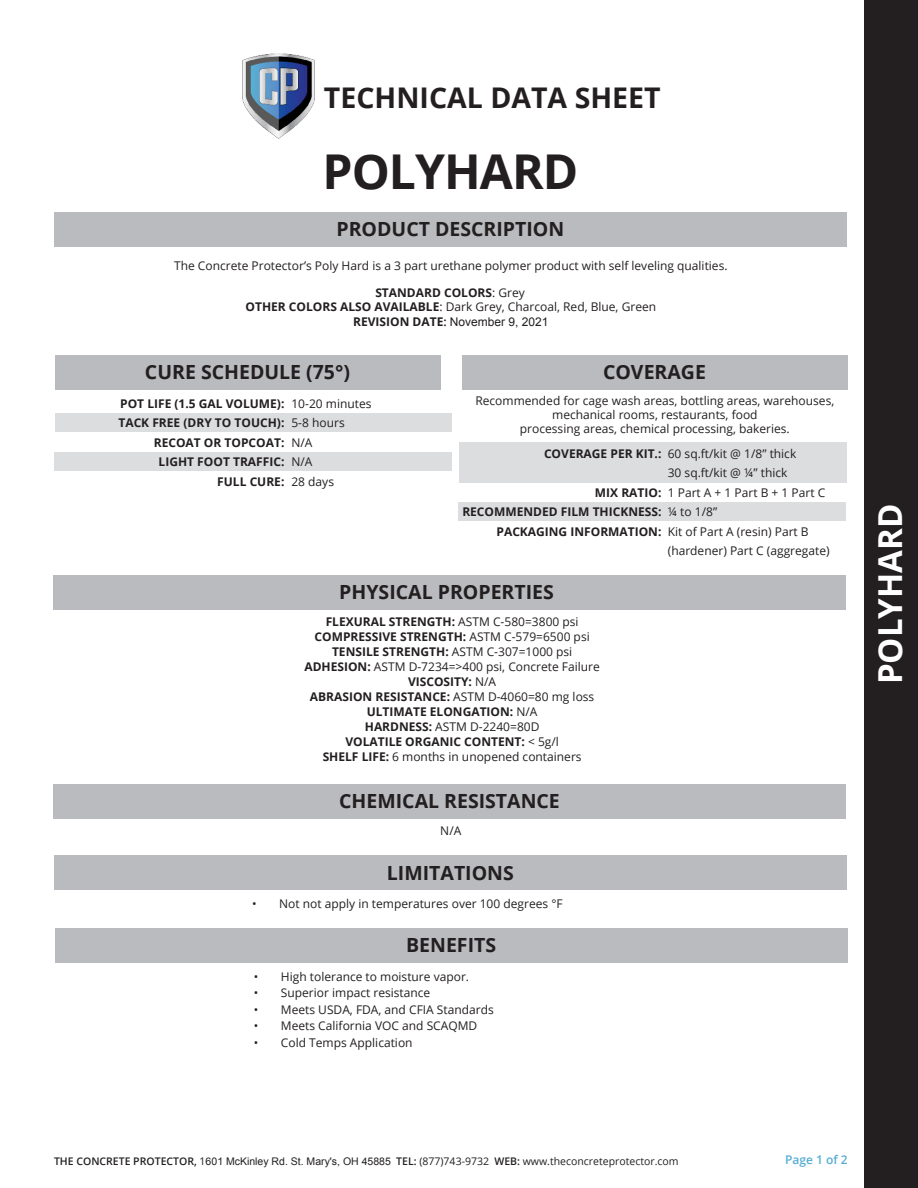
<style>
.page{position:relative;width:918px;height:1188px;background:#fff}
.page>*{position:absolute;margin:0;border:0;box-sizing:border-box;transform-origin:0 0}
.t1{font:700 48px "Open Sans";letter-spacing:-.02em;color:#231f20}
.t2{font:700 33px "Open Sans";color:#fff}
.t3{font:700 28.5px "Open Sans";color:#231f20}
.t4{font:700 19.5px "Open Sans";color:#231f20}
.t5{font:12px "Open Sans";color:#231f20}
.t6{font:700 12px/14.5px "Open Sans";color:#231f20;text-align:center}
.t7{font:600 12px "Open Sans";color:#56add4}
.t8{font:10.5px "Open Sans";color:#231f20}
.s1{font-weight:400}
.s2{font-weight:600}
.s3{font-family:"Arial";font-weight:400}
.s4{font-weight:700}
.s5{font-family:"Arial"}
</style>
<div class="page">
<div style="left:865px;top:0;width:53px;height:1188px;background:#231f20"></div>
<div style="left:55px;top:212px;width:792px;height:34px;background:#babbbe"></div>
<div style="left:55px;top:355px;width:386px;height:34px;background:#babbbe"></div>
<div style="left:55px;top:413px;width:397px;height:18px;background:#dcdddf"></div>
<div style="left:462px;top:355px;width:386px;height:34px;background:#babbbe"></div>
<div style="left:54px;top:452px;width:398px;height:19px;background:#dcdddf"></div>
<div style="left:459px;top:443px;width:387px;height:40px;background:#dcdddf"></div>
<div style="left:459px;top:502px;width:387px;height:18px;background:#dcdddf"></div>
<div style="left:54px;top:575px;width:792px;height:35px;background:#babbbe"></div>
<img style="left:243px;top:53px;width:71px;height:85px">
<div style="left:54px;top:784px;width:792px;height:34px;background:#babbbe"></div>
<div style="left:55px;top:856px;width:792px;height:34px;background:#babbbe"></div>
<div style="left:55px;top:928px;width:793px;height:34px;background:#babbbe"></div>
<p class="t3" style="left:324px;top:77px;width:338px">TECHNICAL DATA SHEET</p>
<p class="t1" style="left:323px;top:138px;width:257px">POLYHARD</p>
<p class="t4" style="left:337px;top:215px;width:229px">PRODUCT DESCRIPTION</p>
<p class="t5" style="left:174px;top:258px;width:555px">The Concrete Protector’s Poly Hard is a 3 part urethane polymer product with self leveling qualities.</p>
<p class="t6" style="left:246px;top:285px;width:412px">STANDARD COLORS<span class="s1">: Grey<br></span>OTHER COLORS ALSO AVAILABLE<span class="s1">: Dark Grey, Charcoal, Red, Blue, Green<br></span>REVISION DATE<span class="s2">:</span> <span class="s3">November 9, 2021</span></p>
<p class="t4" style="left:145px;top:358px;width:207px">CURE SCHEDULE (75°)</p>
<p class="t4" style="left:603px;top:358px;width:104px">COVERAGE</p>
<p class="t6" style="left:120px;top:396px;width:166px">POT LIFE (1.5 GAL VOLUME):</p>
<p class="t6" style="left:118px;top:415px;width:168px">TACK FREE (DRY TO TOUCH):</p>
<p class="t6" style="left:154px;top:435px;width:132px">RECOAT OR TOPCOAT:</p>
<p class="t6" style="left:159px;top:454px;width:127px">LIGHT FOOT TRAFFIC:</p>
<p class="t6" style="left:217px;top:474px;width:69px">FULL CURE:</p>
<p class="t5" style="left:475px;top:392px;width:360px">Recommended for cage wash areas, bottling areas, warehouses,</p>
<p class="t5" style="left:552px;top:406px;width:207px">mechanical rooms, restaurants, food</p>
<p class="t5" style="left:520px;top:421px;width:271px">processing areas, chemical processing, bakeries.</p>
<p class="t5" style="left:291px;top:395px;width:82px">10-20 minutes</p>
<p class="t5" style="left:291px;top:415px;width:55px">5-8 hours</p>
<p class="t5" style="left:291px;top:434px;width:23px">N/A</p>
<p class="t5" style="left:291px;top:454px;width:23px">N/A</p>
<p class="t5" style="left:291px;top:473px;width:44px">28 days</p>
<p class="t5" style="left:668px;top:445px;width:130px">60 sq.ft/kit @ 1/8” thick</p>
<p class="t5" style="left:668px;top:465px;width:121px">30 sq.ft/kit @ ¼” thick</p>
<p class="t5" style="left:668px;top:484px;width:159px">1 Part A + 1 Part B + 1 Part C</p>
<p class="t5" style="left:668px;top:504px;width:51px">¼ to 1/8”</p>
<p class="t5" style="left:668px;top:523px;width:142px">Kit of Part A (resin) Part B</p>
<p class="t5" style="left:668px;top:543px;width:163px">(hardener) Part C (aggregate)</p>
<p class="t6" style="left:544px;top:446px;width:119px">COVERAGE PER KIT.:</p>
<p class="t6" style="left:595px;top:485px;width:68px">MIX RATIO:</p>
<p class="t6" style="left:462px;top:504px;width:201px">RECOMMENDED FILM THICKNESS:</p>
<p class="t6" style="left:497px;top:524px;width:166px">PACKAGING INFORMATION:</p>
<p class="t4" style="left:339px;top:578px;width:216px">PHYSICAL PROPERTIES</p>
<p class="t6" style="left:326px;top:614px;width:254px">FLEXURAL STRENGTH: <span class="s1">ASTM C-580=3800 psi</span></p>
<p class="t6" style="left:315px;top:629px;width:277px">COMPRESSIVE STRENGTH: <span class="s1">ASTM C-579=6500 psi</span></p>
<p class="t5" style="left:332px;top:643px;width:242px"><span class="s4">TENSILE STRENGTH:</span> ASTM C-307=1000 psi</p>
<p class="t5" style="left:304px;top:658px;width:297px"><span class="s4">ADHESION:</span> ASTM D-7234=&gt;400 psi, Concrete Failure</p>
<p class="t6" style="left:408px;top:674px;width:90px">VISCOSITY: <span class="s1">N/A</span></p>
<p class="t6" style="left:310px;top:689px;width:286px">ABRASION RESISTANCE: <span class="s1">ASTM D-4060=80 mg loss</span></p>
<p class="t6" style="left:367px;top:704px;width:172px">ULTIMATE ELONGATION: <span class="s1">N/A</span></p>
<p class="t5" style="left:365px;top:718px;width:176px"><span class="s4">HARDNESS:</span> ASTM D-2240=80D</p>
<p class="t6" style="left:345px;top:734px;width:215px">VOLATILE ORGANIC CONTENT: <span class="s1">&lt; 5g/l</span></p>
<p class="t5" style="left:323px;top:748px;width:260px"><span class="s4">SHELF LIFE:</span> 6 months in unopened containers</p>
<p class="t4" style="left:339px;top:787px;width:222px">CHEMICAL RESISTANCE</p>
<p class="t5" style="left:440px;top:822px;width:23px">N/A</p>
<p class="t4" style="left:387px;top:859px;width:128px">LIMITATIONS</p>
<p class="t5" style="left:252px;top:896px;width:312px">• Not not apply in temperatures over 100 degrees °F</p>
<p class="t4" style="left:406px;top:931px;width:91px">BENEFITS</p>
<p class="t5" style="left:254px;top:968px;width:217px">• High tolerance to moisture vapor.</p>
<p class="t5" style="left:254px;top:984px;width:178px">• Superior impact resistance</p>
<p class="t5" style="left:254px;top:1001px;width:241px">• Meets USDA, FDA, and CFIA Standards</p>
<p class="t5" style="left:254px;top:1017px;width:225px">• Meets California VOC and SCAQMD</p>
<p class="t5" style="left:254px;top:1034px;width:160px">• Cold Temps Application</p>
<p class="t2" style="left:867px;top:684px;width:182px;rotate:-90deg">POLYHARD</p>
<p class="t8" style="left:54px;top:1154px;width:626px"><span class="s2">THE CONCRETE PROTECTOR,</span> 1<span class="s5">601 McKinley Rd. St. Mary's, OH 45885</span> <span class="s2">TEL:</span> (877)743-9732 <span class="s2">WEB:</span> www.theconcreteprotector.com</p>
<p class="t7" style="left:785px;top:1152px;width:64px">Page 1 of 2</p>
</div>
